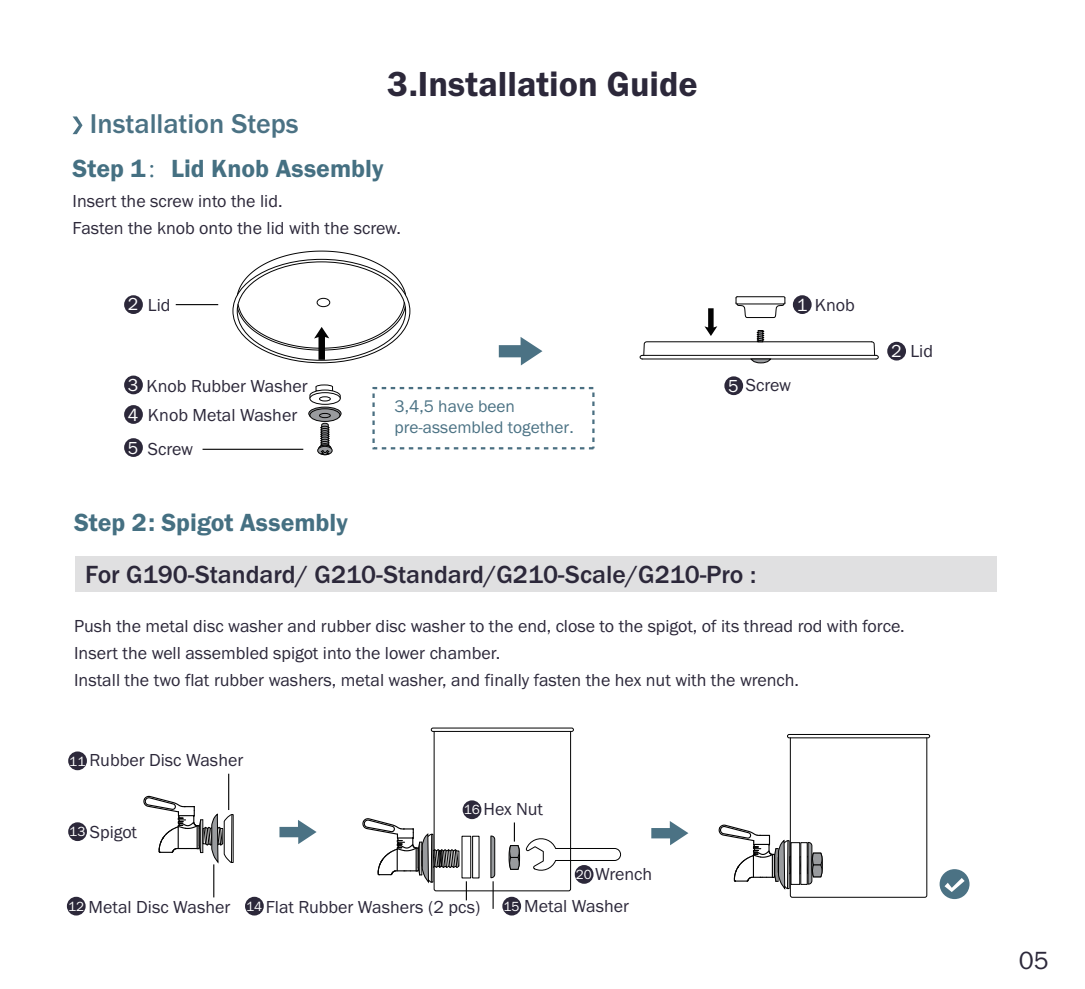
<style>
.page{position:relative;width:1085px;height:989px;background:#fff}
.page>*{position:absolute;margin:0;border:0;box-sizing:border-box;transform-origin:0 0}
.t1{font:36px "Franklin Gothic URW Dem";color:#2c283a}
.t2{font:500 28.12px "Franklin Gothic URW";color:#4b7284}
.t3{font:500 25.65px "Franklin Gothic URW";color:#2c283a}
.t4{font:25.65px "Franklin Gothic URW Dem";color:#457082}
.t5{font:25.65px "Franklin Gothic URW Boo";color:#2c283a}
.t6{font:18px/27px "Franklin Gothic URW Boo";color:#2c283a}
.t7{font:18px/33.1px "Franklin Gothic URW Boo";color:#fff}
.t8{font:17.32px/20.9px "Franklin Gothic URW Boo";color:#4b7284}
.t9{font:13.72px "Franklin Gothic URW Boo";color:#fff}
.s1{font-family:"Adobe Song Std";font-weight:300}
.s2{color:#fff}
</style>
<div class="page">
<div style="left:372px;top:387px;width:222px;height:62px;border:2px dashed #4a6f81"></div>
<div style="left:124px;top:295px;width:19px;height:19px;background:#2c283a;border-radius:50%"></div>
<div style="left:887px;top:342px;width:18px;height:18px;background:#2c283a;border-radius:50%"></div>
<div style="left:124px;top:375px;width:19px;height:19px;background:#2c283a;border-radius:50%"></div>
<div style="left:124px;top:405px;width:19px;height:19px;background:#2c283a;border-radius:50%"></div>
<div style="left:124px;top:438px;width:19px;height:19px;background:#2c283a;border-radius:50%"></div>
<div style="left:724px;top:376px;width:19px;height:19px;background:#2c283a;border-radius:50%"></div>
<div style="left:68px;top:822px;width:19px;height:19px;background:#2c283a;border-radius:50%"></div>
<div style="left:67px;top:896px;width:19px;height:19px;background:#2c283a;border-radius:50%"></div>
<div style="left:245px;top:896px;width:19px;height:19px;background:#2c283a;border-radius:50%"></div>
<div style="left:68px;top:751px;width:19px;height:19px;background:#2c283a;border-radius:50%"></div>
<svg style="left:309px;top:384px;width:32px;height:15px"></svg>
<svg style="left:310px;top:393px;width:30px;height:11px"></svg>
<div style="left:309px;top:392px;width:31px;height:13px;border:1px solid #030303;border-radius:50%"></div>
<svg style="left:73px;top:116px;width:9px;height:18px"></svg>
<div style="left:430px;top:727px;width:144px;height:5px;border:1px solid #030303;border-radius:2px"></div>
<hr style="left:202px;top:449px;width:101px;height:1px;background:#030303">
<hr style="left:176px;top:304px;width:42px;height:1px;background:#030303">
<hr style="left:228px;top:773px;width:1px;height:37px;background:#030303">
<svg style="left:143px;top:795px;width:91px;height:103px"></svg>
<hr style="left:231px;top:814px;width:1px;height:48px;background:#030303">
<svg style="left:498px;top:337px;width:44px;height:28px"></svg>
<svg style="left:279px;top:820px;width:37px;height:24px"></svg>
<svg style="left:651px;top:821px;width:37px;height:24px"></svg>
<svg style="left:308px;top:406px;width:33px;height:49px"></svg>
<svg style="left:362px;top:730px;width:259px;height:186px"></svg>
<div style="left:461px;top:835px;width:10px;height:43px;background:#fff"></div>
<div style="left:472px;top:835px;width:7px;height:43px;background:#fff;border:1px solid #030303"></div>
<div style="left:786px;top:734px;width:144px;height:4px;border:1px solid #030303;border-radius:2px"></div>
<svg style="left:718px;top:737px;width:209px;height:161px"></svg>
<div style="left:76px;top:556px;width:920px;height:35px;background:#e0e0e1"></div>
<svg style="left:236px;top:250px;width:170px;height:110px"></svg>
<svg style="left:639px;top:296px;width:240px;height:67px"></svg>
<div style="left:319px;top:413px;width:12px;height:5px;border:1px solid #030303;border-radius:50%"></div>
<div style="left:319px;top:396px;width:12px;height:5px;border:1px solid #030303;border-radius:50%"></div>
<div style="left:939px;top:869px;width:30px;height:30px;background:#4b7284;border-radius:50%"></div>
<svg style="left:944px;top:878px;width:20px;height:14px"></svg>
<h2 class="t2" style="left:90px;top:106px;width:210px">Installation Steps</h2>
<h1 class="t1" style="left:387px;top:62px;width:312px">3.Installation Guide</h1>
<h3 class="t4" style="left:73px;top:153px;width:312px">Step 1<span class="s1">：</span>Lid Knob Assembly</h3>
<p class="t6" style="left:73px;top:187px;width:330px">Insert the screw into the lid.<br>Fasten the knob onto the lid with the screw.</p>
<p class="t7" style="left:128px;top:287px;width:12px">2</p>
<p class="t6" style="left:148px;top:291px;width:24px">Lid</p>
<p class="t6" style="left:128px;top:371px;width:181px;line-height:28.6px;text-align:center"><span class="s2">3</span> Knob Rubber Washer<br>Knob Metal Washer</p>
<p class="t7" style="left:128px;top:398px;width:12px">4<br>5</p>
<p class="t6" style="left:148px;top:435px;width:47px">Screw</p>
<p class="t8" style="left:394px;top:396px;width:181px">3,4,5 have been pre-assembled together.</p>
<p class="t6" style="left:796px;top:291px;width:60px"><span class="s2">1</span> Knob</p>
<p class="t6" style="left:728px;top:371px;width:64px"><span class="s2">5</span> Screw</p>
<p class="t7" style="left:890px;top:334px;width:12px">2</p>
<p class="t6" style="left:910px;top:337px;width:24px">Lid</p>
<h3 class="t4" style="left:74px;top:506px;width:275px">Step 2: Spigot Assembly</h3>
<h3 class="t3" style="left:85px;top:558px;width:672px">For G190-Standard/ G210-Standard/G210-Scale/G210-Pro :</h3>
<p class="t6" style="left:74px;top:612px;width:832px">Push the metal disc washer and rubber disc washer to the end, close to the spigot, of its thread rod with force.<br>Insert the well assembled spigot into the lower chamber.<br>Install the two flat rubber washers, metal washer, and finally fasten the hex nut with the wrench.</p>
<p class="t6" style="left:90px;top:746px;width:155px">Rubber Disc Washer</p>
<p class="t9" style="left:69px;top:752px;width:18px">11</p>
<p class="t6" style="left:90px;top:818px;width:49px">Spigot</p>
<p class="t9" style="left:69px;top:823px;width:18px">13</p>
<p class="t6" style="left:483px;top:795px;width:61px">Hex Nut</p>
<p class="t9" style="left:463px;top:801px;width:18px">16</p>
<p class="t6" style="left:595px;top:860px;width:58px">Wrench</p>
<p class="t9" style="left:576px;top:866px;width:18px">20</p>
<p class="t6" style="left:89px;top:892px;width:143px">Metal Disc Washer</p>
<p class="t6" style="left:266px;top:892px;width:216px">Flat Rubber Washers (2 pcs)</p>
<p class="t6" style="left:524px;top:892px;width:106px">Metal Washer</p>
<p class="t9" style="left:68px;top:897px;width:18px">12</p>
<p class="t9" style="left:246px;top:897px;width:18px">14</p>
<p class="t9" style="left:503px;top:897px;width:18px">15</p>
<h3 class="t5" style="left:1018px;top:945px;width:32px">05</h3>
</div>
